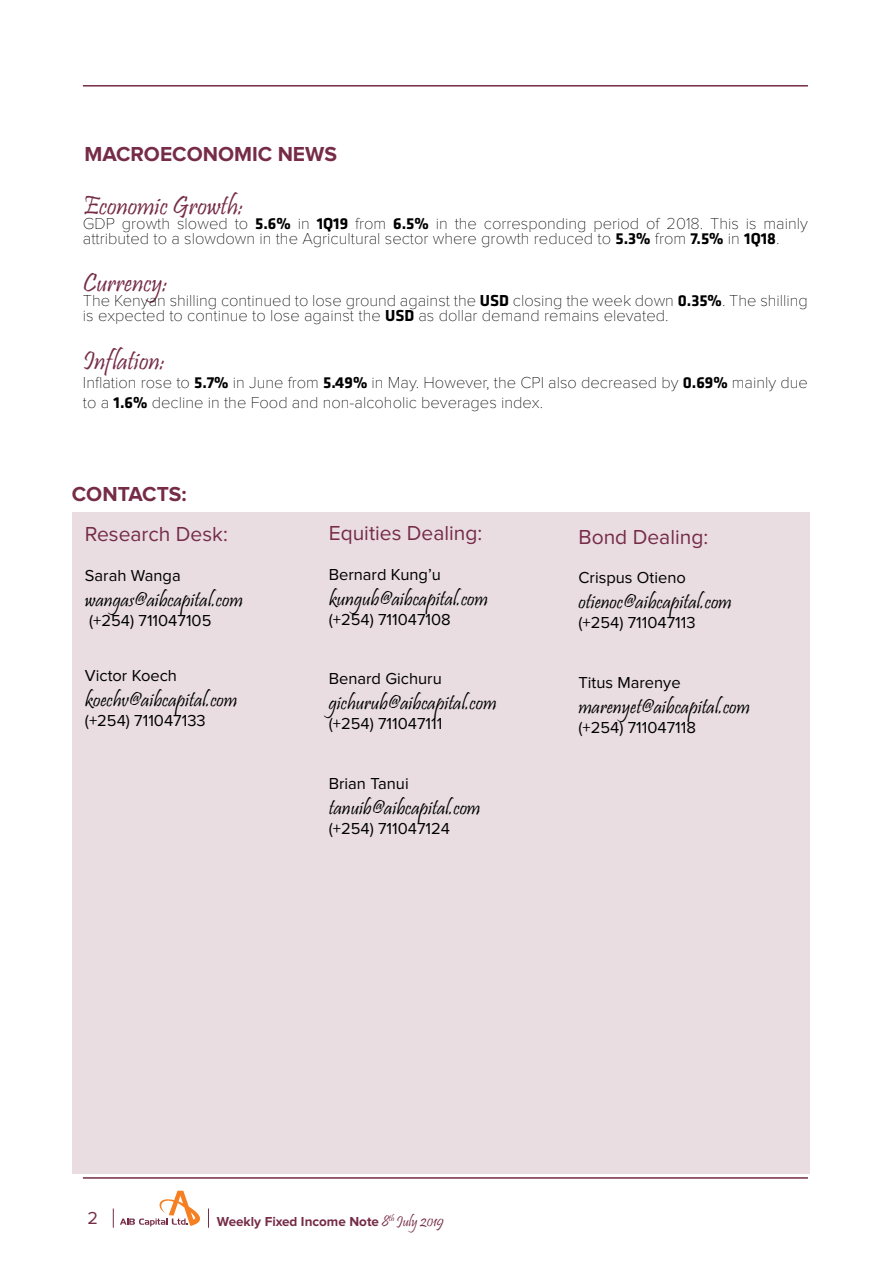
<style>
.page{position:relative;width:893px;height:1263px;background:#fff}
.page>*{position:absolute;margin:0;border:0;box-sizing:border-box;transform-origin:0 0}
.SideBar{font:27px "Pristina";color:#762c47}
.SideBar-2{font:21px "Pristina";color:#000}
.SideBar-3{font:21px "Proxima Nova";color:#762c47}
.SideBar-4{font:700 21px "Proxima Nova A";color:#762c47}
.t1{font:18px "Proxima Nova";color:#762c47}
.SideBar-5{font:100 16.5px/15px "Proxima Nova T";color:#000}
.SideBar-6{font:16.5px "Proxima Nova";color:#000}
.t2{font:700 13.5px "Proxima Nova";color:#762c47}
.s1{font-family:"Klavika";font-weight:700}
.s2{font-family:"Pristina";font-weight:400;font-size:15px}
</style>
<div class="page">
<hr style="left:83px;top:1177px;width:725px;height:2px;background:#762c47">
<hr style="left:83px;top:85px;width:725px;height:2px;background:#762c47">
<svg style="left:113px;top:1208px;width:1px;height:20px"></svg>
<svg style="left:120px;top:1191px;width:89px;height:37px"></svg>
<div style="left:72px;top:512px;width:738px;height:662px;background:#e9dde2"></div>
<p class="SideBar-4" style="left:84px;top:142px;width:254px">MACROECONOMIC NEWS</p>
<p class="SideBar" style="left:83px;top:190px;width:162px">Economic Growth:</p>
<p class="SideBar-5" style="left:83px;top:216px;width:726px">GDP growth slowed to <span class="s1">5.6%</span> in <span class="s1">1Q19</span> from <span class="s1">6.5%</span> in the corresponding period of 2018. This is mainly attributed to a slowdown in the Agricultural sector where growth reduced to <span class="s1">5.3%</span> from <span class="s1">7.5%</span> in <span class="s1">1Q18</span>.</p>
<p class="SideBar" style="left:83px;top:268px;width:86px">Currency:</p>
<p class="SideBar-5" style="left:83px;top:293px;width:726px">The Kenyan shilling continued to lose ground against the <span class="s1">USD</span> closing the week down <span class="s1">0.35%</span>. The shilling is expected to continue to lose against the <span class="s1">USD</span> as dollar demand remains elevated.</p>
<p class="SideBar" style="left:83px;top:345px;width:84px">Inflation:</p>
<p class="SideBar-5" style="left:83px;top:373px;width:726px;line-height:19.8px">Inflation rose to <span class="s1">5.7%</span> in June from <span class="s1">5.49%</span> in May. However, the CPI also decreased by <span class="s1">0.69%</span> mainly due to a <span class="s1">1.6%</span> decline in the Food and non-alcoholic beverages index.</p>
<p class="SideBar-4" style="left:72px;top:482px;width:116px">CONTACTS:</p>
<p class="SideBar-3" style="left:85px;top:522px;width:144px">Research Desk:</p>
<p class="SideBar-6" style="left:85px;top:566px;width:97px">Sarah Wanga</p>
<p class="SideBar-2" style="left:85px;top:588px;width:159px">wangas@aibcapital.com</p>
<p class="SideBar-6" style="left:89px;top:611px;width:124px">(+254) 711047105</p>
<p class="SideBar-6" style="left:85px;top:666px;width:94px">Victor Koech</p>
<p class="SideBar-2" style="left:85px;top:688px;width:154px">koechv@aibcapital.com</p>
<p class="SideBar-6" style="left:85px;top:711px;width:122px">(+254) 711047133</p>
<p class="SideBar-3" style="left:329px;top:521px;width:155px">Equities Dealing:</p>
<p class="SideBar-6" style="left:329px;top:565px;width:114px">Bernard Kung’u</p>
<p class="SideBar-2" style="left:329px;top:587px;width:161px">kungub@aibcapital.com</p>
<p class="SideBar-6" style="left:329px;top:610px;width:124px">(+254) 711047108</p>
<p class="SideBar-6" style="left:329px;top:669px;width:115px">Benard Gichuru</p>
<p class="SideBar-2" style="left:329px;top:691px;width:169px">gichurub@aibcapital.com</p>
<p class="SideBar-6" style="left:329px;top:714px;width:115px">(+254) 711047111</p>
<p class="SideBar-6" style="left:329px;top:773px;width:82px">Brian Tanui</p>
<p class="SideBar-2" style="left:329px;top:795px;width:153px">tanuib@aibcapital.com</p>
<p class="SideBar-6" style="left:329px;top:818px;width:123px">(+254) 711047124</p>
<p class="SideBar-3" style="left:578px;top:524px;width:131px">Bond Dealing:</p>
<p class="SideBar-6" style="left:578px;top:568px;width:109px">Crispus Otieno</p>
<p class="SideBar-2" style="left:578px;top:590px;width:155px">otienoc@aibcapital.com</p>
<p class="SideBar-6" style="left:578px;top:613px;width:119px">(+254) 711047113</p>
<p class="SideBar-6" style="left:578px;top:673px;width:104px">Titus Marenye</p>
<p class="SideBar-2" style="left:578px;top:695px;width:173px">marenyet@aibcapital.com</p>
<p class="SideBar-6" style="left:578px;top:718px;width:119px">(+254) 711047118</p>
<p class="t1" style="left:88px;top:1207px;width:12px">2</p>
<p class="t2" style="left:217px;top:1214px;width:228px">Weekly Fixed Income Note <span class="s2">8</span><sup>th</sup> <span class="s2">July 2019</span></p>
</div>
